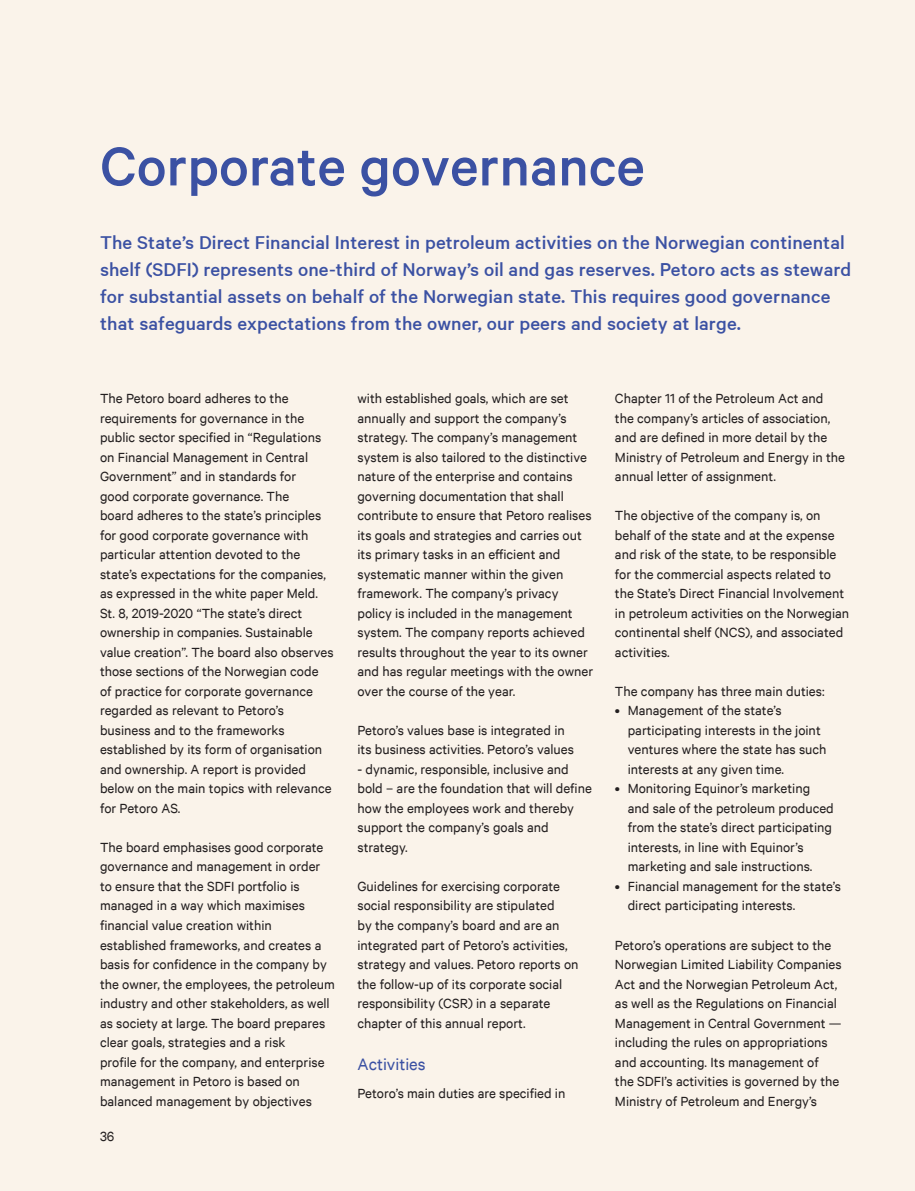
<style>
.page{position:relative;width:915px;height:1191px;background:#fff}
.page>*{position:absolute;margin:0;border:0;box-sizing:border-box;transform-origin:0 0}
.Brødtekst{font:500 61.5px "Calibre";color:#3b51a3}
.Ingress{font:500 21px/27px "Calibre";letter-spacing:.005em;color:#3b51a3}
.Subheadinger{font:18.75px "Calibre";color:#3b51a3}
.Brødtekst-2{font:15px/19.5px "Calibre";color:#231f20}
</style>
<div class="page">
<div style="left:0;top:0;width:914px;height:1191px;background:#faf3ea"></div>
<p class="Brødtekst" style="left:100px;top:130px;width:546px">Corporate governance</p>
<p class="Ingress" style="left:100px;top:229px;width:752px">The State’s Direct Financial Interest in petroleum activities on the Norwegian continental shelf (SDFI) represents one-third of Norway’s oil and gas reserves. Petoro acts as steward for substantial assets on behalf of the Norwegian state. This requires good governance that safeguards expectations from the owner, our peers and society at large.</p>
<p class="Brødtekst-2" style="left:100px;top:388px;width:235px">The Petoro board adheres to the requirements for governance in the public sector specified in “Regulations on Financial Management in Central Government” and in standards for<br>good corporate governance. The<br>board adheres to the state’s principles for good corporate governance with particular attention devoted to the state’s expectations for the companies, as expressed in the white paper Meld.<br>St. 8, 2019-2020 “The state’s direct ownership in companies. Sustainable value creation”. The board also observes those sections of the Norwegian code of practice for corporate governance regarded as relevant to Petoro’s business and to the frameworks established by its form of organisation and ownership. A report is provided below on the main topics with relevance for Petoro AS.</p>
<p class="Brødtekst-2" style="left:100px;top:837px;width:236px">The board emphasises good corporate governance and management in order to ensure that the SDFI portfolio is managed in a way which maximises financial value creation within established frameworks, and creates a basis for confidence in the company by the owner, the employees, the petroleum industry and other stakeholders, as well as society at large. The board prepares clear goals, strategies and a risk<br>profile for the company, and enterprise management in Petoro is based on balanced management by objectives</p>
<p class="Brødtekst-2" style="left:100px;top:1126px;width:16px">36</p>
<p class="Brødtekst-2" style="left:357px;top:388px;width:237px">with established goals, which are set annually and support the company’s strategy. The company’s management system is also tailored to the distinctive nature of the enterprise and contains governing documentation that shall contribute to ensure that Petoro realises its goals and strategies and carries out its primary tasks in an efficient and systematic manner within the given framework. The company’s privacy policy is included in the management system. The company reports achieved results throughout the year to its owner and has regular meetings with the owner over the course of the year.</p>
<p class="Brødtekst-2" style="left:357px;top:720px;width:218px">Petoro’s values base is integrated in its business activities. Petoro’s values</p>
<p class="Brødtekst-2" style="left:357px;top:759px;width:236px">- dynamic, responsible, inclusive and bold – are the foundation that will define how the employees work and thereby support the company’s goals and strategy.</p>
<p class="Brødtekst-2" style="left:357px;top:876px;width:222px">Guidelines for exercising corporate social responsibility are stipulated<br>by the company’s board and are an integrated part of Petoro’s activities, strategy and values. Petoro reports on the follow-up of its corporate social responsibility (CSR) in a separate chapter of this annual report.</p>
<p class="Subheadinger" style="left:357px;top:1053px;width:70px">Activities</p>
<p class="Brødtekst-2" style="left:357px;top:1083px;width:209px">Petoro’s main duties are specified in</p>
<p class="Brødtekst-2" style="left:614px;top:388px;width:231px">Chapter 11 of the Petroleum Act and the company’s articles of association, and are defined in more detail by the Ministry of Petroleum and Energy in the annual letter of assignment.</p>
<p class="Brødtekst-2" style="left:614px;top:505px;width:236px">The objective of the company is, on behalf of the state and at the expense and risk of the state, to be responsible for the commercial aspects related to the State’s Direct Financial Involvement in petroleum activities on the Norwegian continental shelf (NCS), and associated activities.</p>
<p class="Brødtekst-2" style="left:614px;top:681px;width:211px">The company has three main duties:</p>
<p class="Brødtekst-2" style="left:627px;top:700px;width:200px;text-indent:-13px">• Management of the state’s participating interests in the joint ventures where the state has such interests at any given time.</p>
<p class="Brødtekst-2" style="left:627px;top:778px;width:207px;text-indent:-13px">• Monitoring Equinor’s marketing and sale of the petroleum produced from the state’s direct participating interests, in line with Equinor’s marketing and sale instructions.</p>
<p class="Brødtekst-2" style="left:627px;top:876px;width:215px;text-indent:-13px">• Financial management for the state’s direct participating interests.</p>
<p class="Brødtekst-2" style="left:614px;top:934px;width:228px">Petoro’s operations are subject to the Norwegian Limited Liability Companies Act and the Norwegian Petroleum Act, as well as the Regulations on Financial Management in Central Government — including the rules on appropriations and accounting. Its management of<br>the SDFI’s activities is governed by the Ministry of Petroleum and Energy’s</p>
</div>
